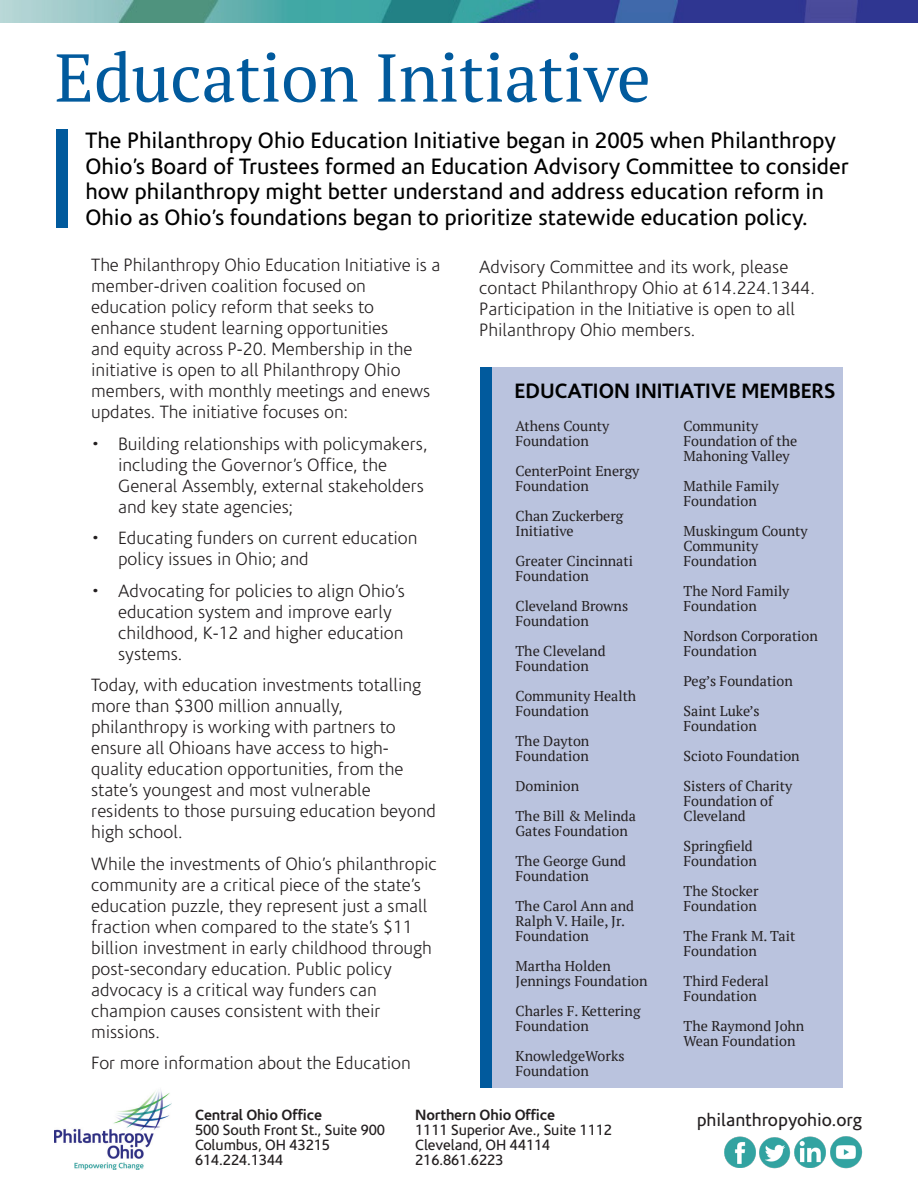
<style>
.page{position:relative;width:918px;height:1188px;background:#fff}
.page>*{position:absolute;margin:0;border:0;box-sizing:border-box;transform-origin:0 0}
.t1{font:67.5px "PT Serif";color:#015a9d}
.t2{font:22.5px/25.5px "Corisande";color:#000}
.t3{font:700 21px "Corisande";color:#000}
.t4{font:300 18px/21px "Corisande";color:#231f20}
.t5{font:18px "Corisande";color:#231f20}
.t6{font:15px "Corisande";letter-spacing:-.01em;color:#231f20}
.t7{font:700 15px "Corisande";letter-spacing:-.01em;color:#231f20}
.t8{font:14.25px/15px "PT Serif";color:#231f20}
</style>
<div class="page">
<div style="left:480px;top:367px;width:362px;height:720px;background:#bac3de"></div>
<img style="left:724px;top:1136px;width:31px;height:31px">
<img style="left:759px;top:1137px;width:32px;height:31px">
<img style="left:795px;top:1136px;width:30px;height:31px">
<img style="left:830px;top:1136px;width:33px;height:33px">
<div style="left:56px;top:129px;width:12px;height:99px;background:#015a9d"></div>
<img style="left:0;top:0;width:918px;height:22px">
<img style="left:54px;top:1090px;width:117px;height:80px">
<div style="left:481px;top:367px;width:11px;height:720px;background:#015a9d"></div>
<p class="t1" style="left:55px;top:34px;width:598px">Education Initiative</p>
<p class="t2" style="left:86px;top:128px;width:765px">The Philanthropy Ohio Education Initiative began in 2005 when Philanthropy Ohio’s Board of Trustees formed an Education Advisory Committee to consider how philanthropy might better understand and address education reform in Ohio as Ohio’s foundations began to prioritize statewide education policy.</p>
<p class="t4" style="left:91px;top:255px;width:351px">The Philanthropy Ohio Education Initiative is a member-driven coalition focused on education policy reform that seeks to enhance student learning opportunities<br>and equity across P-20. Membership in the initiative is open to all Philanthropy Ohio members, with monthly meetings and enews updates. The initiative focuses on:</p>
<p class="t4" style="left:118px;top:434px;width:311px;text-indent:-27px">• Building relationships with policymakers, including the Governor’s Office, the General Assembly, external stakeholders and key state agencies;</p>
<p class="t4" style="left:118px;top:528px;width:301px;text-indent:-27px">• Educating funders on current education policy issues in Ohio; and</p>
<p class="t4" style="left:118px;top:581px;width:288px;text-indent:-27px">• Advocating for policies to align Ohio’s education system and improve early childhood, K-12 and higher education systems.</p>
<p class="t4" style="left:91px;top:675px;width:346px">Today, with education investments totalling more than $300 million annually, philanthropy is working with partners to ensure all Ohioans have access to high&shy;quality education opportunities, from the state’s youngest and most vulnerable residents to those pursuing education beyond high school.</p>
<p class="t4" style="left:91px;top:854px;width:347px">While the investments of Ohio’s philanthropic community are a critical piece of the state’s education puzzle, they represent just a small fraction when compared to the state’s $11 billion investment in early childhood through post-secondary education. Public policy advocacy is a critical way funders can champion causes consistent with their missions.</p>
<p class="t4" style="left:91px;top:1053px;width:321px">For more information about the Education</p>
<p class="t4" style="left:479px;top:257px;width:337px">Advisory Committee and its work, please contact Philanthropy Ohio at 614.224.1344.<br>Participation in the Initiative is open to all Philanthropy Ohio members.</p>
<p class="t3" style="left:515px;top:379px;width:322px">EDUCATION INITIATIVE MEMBERS</p>
<p class="t8" style="left:516px;top:418px;width:95px">Athens County<br>Foundation</p>
<p class="t8" style="left:516px;top:463px;width:125px">CenterPoint Energy<br>Foundation</p>
<p class="t8" style="left:516px;top:508px;width:109px">Chan Zuckerberg<br>Initiative</p>
<p class="t8" style="left:516px;top:553px;width:119px">Greater Cincinnati<br>Foundation</p>
<p class="t8" style="left:516px;top:598px;width:114px">Cleveland Browns<br>Foundation</p>
<p class="t8" style="left:516px;top:643px;width:92px">The Cleveland<br>Foundation</p>
<p class="t8" style="left:516px;top:688px;width:122px">Community Health<br>Foundation</p>
<p class="t8" style="left:516px;top:733px;width:75px">The Dayton<br>Foundation</p>
<p class="t8" style="left:516px;top:778px;width:65px">Dominion</p>
<p class="t8" style="left:516px;top:808px;width:122px">The Bill &amp; Melinda<br>Gates Foundation</p>
<p class="t8" style="left:516px;top:853px;width:112px">The George Gund<br>Foundation</p>
<p class="t8" style="left:516px;top:898px;width:120px">The Carol Ann and<br>Ralph V. Haile, Jr.<br>Foundation</p>
<p class="t8" style="left:516px;top:958px;width:134px">Martha Holden<br>Jennings Foundation</p>
<p class="t8" style="left:516px;top:1003px;width:127px">Charles F. Kettering<br>Foundation</p>
<p class="t8" style="left:516px;top:1048px;width:111px">KnowledgeWorks<br>Foundation</p>
<p class="t8" style="left:684px;top:418px;width:115px">Community<br>Foundation of the<br>Mahoning Valley</p>
<p class="t8" style="left:684px;top:478px;width:97px">Mathile Family<br>Foundation</p>
<p class="t8" style="left:684px;top:523px;width:126px">Muskingum County<br>Community<br>Foundation</p>
<p class="t8" style="left:684px;top:583px;width:107px">The Nord Family<br>Foundation</p>
<p class="t8" style="left:684px;top:628px;width:136px">Nordson Corporation<br>Foundation</p>
<p class="t8" style="left:684px;top:673px;width:111px">Peg’s Foundation</p>
<p class="t8" style="left:684px;top:703px;width:78px">Saint Luke’s<br>Foundation</p>
<p class="t8" style="left:684px;top:748px;width:118px">Scioto Foundation</p>
<p class="t8" style="left:684px;top:778px;width:110px">Sisters of Charity<br>Foundation of<br>Cleveland</p>
<p class="t8" style="left:684px;top:838px;width:75px">Springfield<br>Foundation</p>
<p class="t8" style="left:684px;top:883px;width:77px">The Stocker<br>Foundation</p>
<p class="t8" style="left:684px;top:928px;width:113px">The Frank M. Tait<br>Foundation</p>
<p class="t8" style="left:684px;top:973px;width:87px">Third Federal<br>Foundation</p>
<p class="t8" style="left:684px;top:1018px;width:122px">The Raymond John<br>Wean Foundation</p>
<p class="t7" style="left:195px;top:1107px;width:129px">Central Ohio Office</p>
<p class="t6" style="left:195px;top:1122px;width:192px">500 South Front St., Suite 900</p>
<p class="t6" style="left:195px;top:1137px;width:137px">Columbus, OH 43215</p>
<p class="t6" style="left:195px;top:1152px;width:90px">614.224.1344</p>
<p class="t7" style="left:415px;top:1107px;width:142px">Northern Ohio Office</p>
<p class="t6" style="left:415px;top:1122px;width:198px">1111 Superior Ave., Suite 1112</p>
<p class="t6" style="left:415px;top:1137px;width:137px">Cleveland, OH 44114</p>
<p class="t6" style="left:415px;top:1152px;width:90px">216.861.6223</p>
<p class="t5" style="left:697px;top:1110px;width:167px">philanthropyohio.org</p>
</div>
